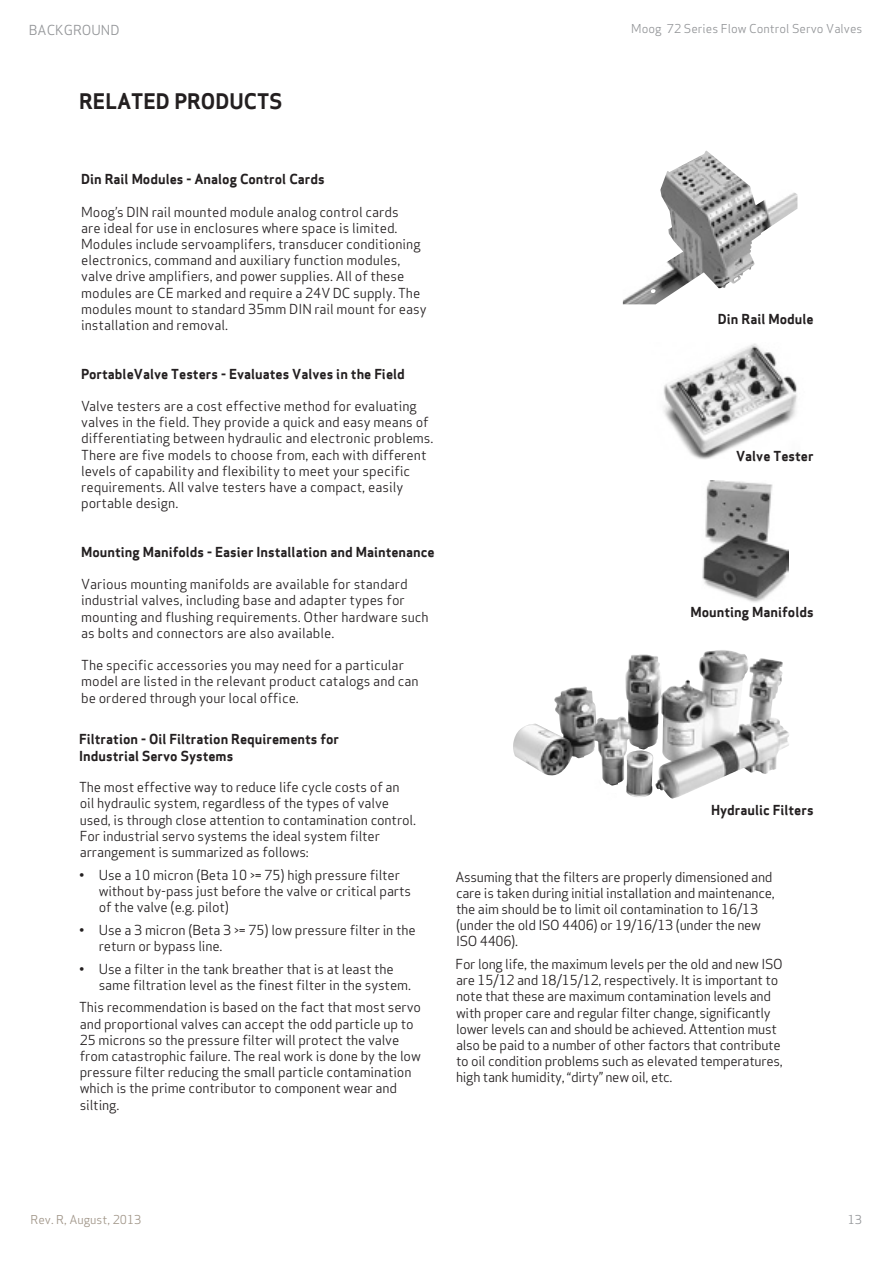
<style>
.page{position:relative;width:893px;height:1263px;background:#fff}
.page>*{position:absolute;margin:0;border:0;box-sizing:border-box;transform-origin:0 0}
.t1{font:21px "Apex Sans Bold T";color:#231f20}
.t2{font:13.5px/16.2px "Apex Sans Book T";letter-spacing:-.01em;color:#231f20}
.t3{font:13.5px/16.2px "Apex Sans Bold T";color:#231f20}
.t4{font:13.5px "Apex Sans Book T";color:#939598}
.t5{font:12px "Apex Sans Book T";color:#939598}
.t6{font:12px "Apex Sans Book T";color:#a19689}
</style>
<div class="page">
<img style="left:623px;top:151px;width:174px;height:153px">
<img style="left:664px;top:343px;width:135px;height:116px">
<img style="left:702px;top:481px;width:86px;height:121px">
<img style="left:513px;top:650px;width:210px;height:135px">
<p class="t4" style="left:29px;top:21px;width:92px">BACKGROUND</p>
<p class="t5" style="left:631px;top:21px;width:233px">Moog 72 Series Flow Control Servo Valves</p>
<p class="t1" style="left:79px;top:88px;width:205px">RELATED PRODUCTS</p>
<p class="t3" style="left:81px;top:171px;width:245px">Din Rail Modules - Analog Control Cards</p>
<p class="t2" style="left:81px;top:203px;width:347px">Moog’s DIN rail mounted module analog control cards<br>are ideal for use in enclosures where space is limited.<br>Modules include servoamplifers, transducer conditioning electronics, command and auxiliary function modules, valve drive amplifiers, and power supplies. All of these modules are CE marked and require a 24V DC supply. The modules mount to standard 35mm DIN rail mount for easy installation and removal.</p>
<p class="t3" style="left:81px;top:365px;width:325px">PortableValve Testers - Evaluates Valves in the Field</p>
<p class="t2" style="left:81px;top:398px;width:354px">Valve testers are a cost effective method for evaluating valves in the field. They provide a quick and easy means of differentiating between hydraulic and electronic problems.</p>
<p class="t2" style="left:81px;top:446px;width:347px">There are five models to choose from, each with different levels of capability and flexibility to meet your specific requirements. All valve testers have a compact, easily portable design.</p>
<p class="t3" style="left:81px;top:544px;width:355px">Mounting Manifolds - Easier Installation and Maintenance</p>
<p class="t2" style="left:81px;top:576px;width:349px">Various mounting manifolds are available for standard industrial valves, including base and adapter types for mounting and flushing requirements. Other hardware such as bolts and connectors are also available.</p>
<p class="t2" style="left:81px;top:657px;width:339px">The specific accessories you may need for a particular model are listed in the relevant product catalogs and can be ordered through your local office.</p>
<p class="t3" style="left:79px;top:731px;width:261px">Filtration - Oil Filtration Requirements for<br>Industrial Servo Systems</p>
<p class="t2" style="left:79px;top:779px;width:338px">The most effective way to reduce life cycle costs of an oil hydraulic system, regardless of the types of valve used, is through close attention to contamination control.<br>For industrial servo systems the ideal system filter arrangement is summarized as follows:</p>
<p class="t2" style="left:99px;top:866px;width:314px;text-indent:-20px">• Use a 10 micron (Beta 10 &gt;= 75) high pressure filter without by-pass just before the valve or critical parts of the valve (e.g. pilot)</p>
<p class="t2" style="left:99px;top:921px;width:319px;text-indent:-20px">• Use a 3 micron (Beta 3 &gt;= 75) low pressure filter in the return or bypass line.</p>
<p class="t2" style="left:99px;top:960px;width:314px;text-indent:-20px">• Use a filter in the tank breather that is at least the same filtration level as the finest filter in the system.</p>
<p class="t2" style="left:79px;top:999px;width:343px">This recommendation is based on the fact that most servo and proportional valves can accept the odd particle up to 25 microns so the pressure filter will protect the valve from catastrophic failure. The real work is done by the low pressure filter reducing the small particle contamination which is the prime contributor to component wear and silting.</p>
<p class="t3" style="left:718px;top:311px;width:97px">Din Rail Module</p>
<p class="t3" style="left:736px;top:447px;width:79px">Valve Tester</p>
<p class="t3" style="left:690px;top:604px;width:125px">Mounting Manifolds</p>
<p class="t3" style="left:711px;top:802px;width:104px">Hydraulic Filters</p>
<p class="t2" style="left:455px;top:868px;width:321px">Assuming that the filters are properly dimensioned and care is taken during initial installation and maintenance, the aim should be to limit oil contamination to 16/13 (under the old ISO 4406) or 19/16/13 (under the new ISO 4406).</p>
<p class="t2" style="left:455px;top:956px;width:329px">For long life, the maximum levels per the old and new ISO are 15/12 and 18/15/12, respectively. It is important to note that these are maximum contamination levels and with proper care and regular filter change, significantly lower levels can and should be achieved. Attention must also be paid to a number of other factors that contribute to oil condition problems such as elevated temperatures, high tank humidity, “dirty” new oil, etc.</p>
<p class="t6" style="left:31px;top:1212px;width:112px">Rev. R, August, 2013</p>
<p class="t5" style="left:848px;top:1212px;width:16px">13</p>
</div>
